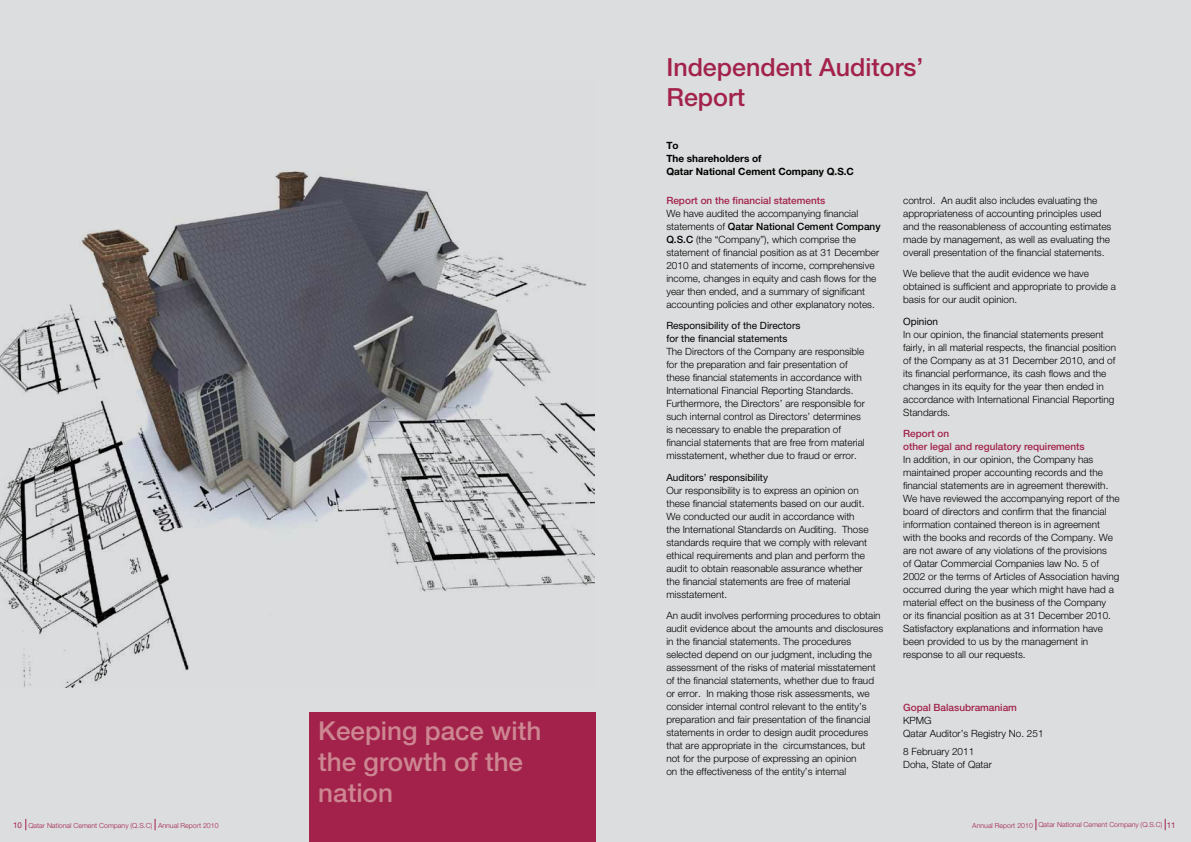
<style>
.page{position:relative;width:1191px;height:842px;background:#dcddde}
.page>*{position:absolute;margin:0;border:0;box-sizing:border-box;transform-origin:0 0}
.t1{font:500 26px/31.2px "Helvetica Neue";color:#cd8792}
.t2{font:500 25px/30px "Helvetica Neue";color:#a2224b}
.t3{font:300 10px/13px "Helvetica Neue";color:#000}
.t4{font:500 10px/13px "Helvetica Neue";color:#a2224b}
.t5{font:10px/13px "Helvetica Neue";color:#000}
.t6{font:700 10px/13px "Helvetica Neue";color:#000}
.t7{font:300 7px "Helvetica Neue";color:#a2224b}
.s1{font-weight:500}
.s2{font-weight:400;font-size:8px}
</style>
<div class="page">
<div style="left:309px;top:713px;width:286px;height:129px;background:#a2224b"></div>
<img style="left:0;top:171px;width:594px;height:516px">
<h2 class="t2" style="left:666px;top:52px;width:259px">Independent Auditors’<br>Report</h2>
<h1 class="t1" style="left:318px;top:714px;width:225px">Keeping pace with the growth of the nation</h1>
<p class="t6" style="left:666px;top:138px;width:189px">To<br>The shareholders of<br>Qatar National Cement Company Q.S.C</p>
<p class="t4" style="left:666px;top:194px;width:160px">Report on the financial statements</p>
<p class="t3" style="left:666px;top:207px;width:216px">We have audited the accompanying financial statements of <span class="s1">Qatar National Cement Company Q.S.C</span> (the “Company”), which comprise the statement of financial position as at 31 December 2010 and statements of income, comprehensive income, changes in equity and cash flows for the year then ended, and a summary of significant accounting policies and other explanatory notes.</p>
<p class="t5" style="left:666px;top:319px;width:135px">Responsibility of the Directors for the financial statements</p>
<p class="t3" style="left:666px;top:345px;width:200px">The Directors of the Company are responsible for the preparation and fair presentation of these financial statements in accordance with International Financial Reporting Standards.<br>Furthermore, the Directors’ are responsible for such internal control as Directors’ determines is necessary to enable the preparation of financial statements that are free from material misstatement, whether due to fraud or error.</p>
<p class="t5" style="left:666px;top:471px;width:103px">Auditors’ responsibility</p>
<p class="t3" style="left:666px;top:484px;width:204px">Our responsibility is to express an opinion on these financial statements based on our audit.<br>We conducted our audit in accordance with the International Standards on Auditing. Those standards require that we comply with relevant ethical requirements and plan and perform the audit to obtain reasonable assurance whether the financial statements are free of material misstatement.</p>
<p class="t3" style="left:666px;top:609px;width:218px">An audit involves performing procedures to obtain audit evidence about the amounts and disclosures in the financial statements. The procedures selected depend on our judgment, including the assessment of the risks of material misstatement of the financial statements, whether due to fraud or error. In making those risk assessments, we consider internal control relevant to the entity’s preparation and fair presentation of the financial statements in order to design audit procedures that are appropriate in the circumstances, but<br>not for the purpose of expressing an opinion<br>on the effectiveness of the entity’s internal</p>
<p class="t3" style="left:903px;top:194px;width:210px">control. An audit also includes evaluating the appropriateness of accounting principles used and the reasonableness of accounting estimates made by management, as well as evaluating the overall presentation of the financial statements.</p>
<p class="t3" style="left:903px;top:267px;width:214px">We believe that the audit evidence we have obtained is sufficient and appropriate to provide a basis for our audit opinion.</p>
<p class="t5" style="left:903px;top:315px;width:36px">Opinion</p>
<p class="t3" style="left:903px;top:328px;width:214px">In our opinion, the financial statements present fairly, in all material respects, the financial position of the Company as at 31 December 2010, and of its financial performance, its cash flows and the changes in its equity for the year then ended in accordance with International Financial Reporting Standards.</p>
<p class="t4" style="left:903px;top:427px;width:183px">Report on<br>other legal and regulatory requirements</p>
<p class="t3" style="left:903px;top:453px;width:218px">In addition, in our opinion, the Company has maintained proper accounting records and the financial statements are in agreement therewith.<br>We have reviewed the accompanying report of the board of directors and confirm that the financial information contained thereon is in agreement with the books and records of the Company. We are not aware of any violations of the provisions<br>of Qatar Commercial Companies law No. 5 of 2002 or the terms of Articles of Association having occurred during the year which might have had a material effect on the business of the Company<br>or its financial position as at 31 December 2010.<br>Satisfactory explanations and information have been provided to us by the management in response to all our requests.</p>
<p class="t4" style="left:903px;top:700px;width:115px">Gopal Balasubramaniam</p>
<p class="t3" style="left:903px;top:713px;width:142px">KPMG<br>Qatar Auditor’s Registry No. 251</p>
<p class="t3" style="left:903px;top:745px;width:90px">8 February 2011<br>Doha, State of Qatar</p>
<p class="t7" style="left:13px;top:821px;width:207px"><span class="s2">10</span> Qatar National Cement Company (Q.S.C) Annual Report 2010</p>
<p class="t7" style="left:972px;top:820px;width:205px">Annual Report 2010 Qatar National Cement Company (Q.S.C) <span class="s2">11</span></p>
</div>
